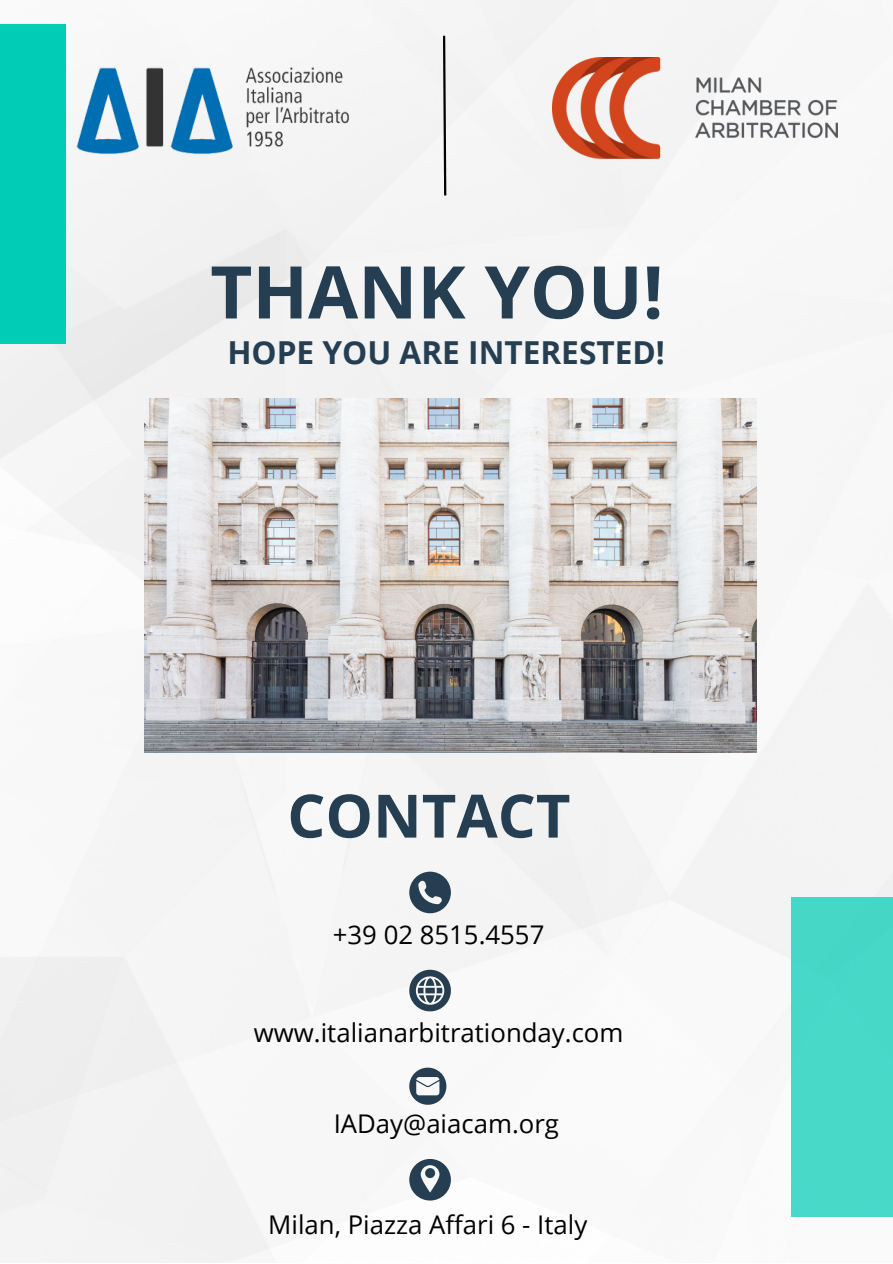
<style>
.page{position:relative;width:893px;height:1264px;background:#fff}
.page>*{position:absolute;margin:0;border:0;box-sizing:border-box;transform-origin:0 0}
.t1{font:700 72.75px "Open Sans";color:#263e51}
.t2{font:700 59.85px "Open Sans";color:#263e51}
.t3{font:700 31.65px "Open Sans";color:#263e51}
.t4{font:25.8px "Open Sans";color:#000}
</style>
<div class="page">
<div style="left:0;top:0;width:892px;height:1262px;background:#f6f6f6"></div>
<div style="left:0;top:25px;width:65px;height:319px;background:#01ccb6"></div>
<div style="left:790px;top:897px;width:102px;height:319px;background:#48d9c9"></div>
<svg style="left:409px;top:871px;width:42px;height:42px"></svg>
<svg style="left:409px;top:969px;width:42px;height:42px"></svg>
<svg style="left:409px;top:1067px;width:37px;height:37px"></svg>
<svg style="left:409px;top:1158px;width:42px;height:42px"></svg>
<svg style="left:442px;top:33px;width:5px;height:165px"></svg>
<img style="left:65px;top:48px;width:298px;height:122px">
<img style="left:552px;top:57px;width:285px;height:104px">
<img style="left:145px;top:399px;width:611px;height:353px">
<h1 class="t1" style="left:210px;top:241px;width:454px">THANK YOU!</h1>
<p class="t3" style="left:227px;top:330px;width:439px">HOPE YOU ARE INTERESTED!</p>
<h2 class="t2" style="left:287px;top:773px;width:285px">CONTACT</h2>
<p class="t4" style="left:333px;top:916px;width:213px">+39 02 8515.4557</p>
<p class="t4" style="left:254px;top:1014px;width:371px">www.italianarbitrationday.com</p>
<p class="t4" style="left:333px;top:1105px;width:227px">IADay@aiacam.org</p>
<p class="t4" style="left:268px;top:1206px;width:320px">Milan, Piazza Affari 6 - Italy</p>
</div>
